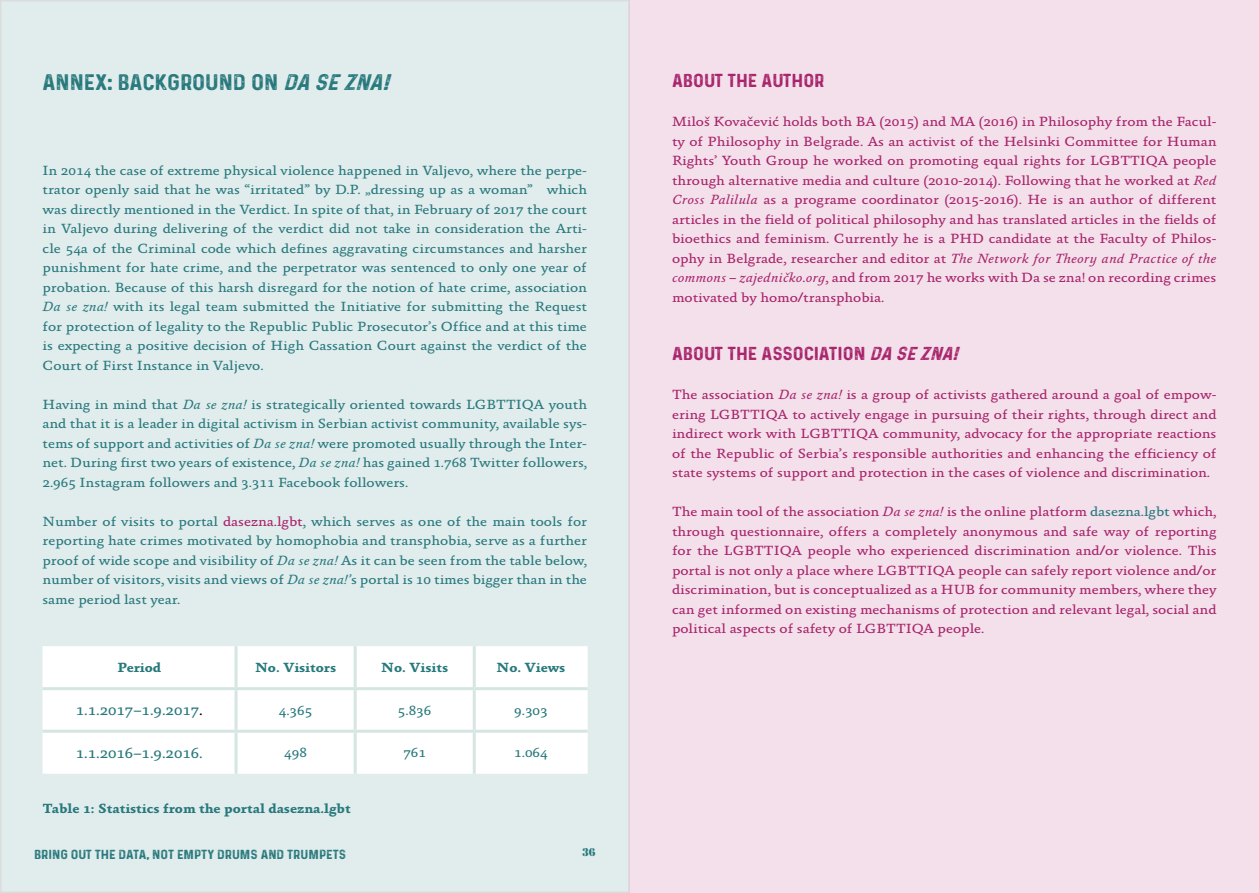
<style>
.page{position:relative;width:1259px;height:893px;background:#fff}
.page>*{position:absolute;margin:0;border:0;box-sizing:border-box;transform-origin:0 0}
.t1{font:18px "Prequel Demo";color:#28797c;scale:1.1 1}
.t2{font:15px "Prequel Demo";color:#a8246c;scale:1.1 1}
.t3{font:15px "Absara Pro";color:#28797c;scale:1.1 1}
.t4{font:13.5px/19.5px "Absara Pro";color:#a8246c;text-align:justify;scale:1.1 1}
.t5{font:13.5px/19.5px "Absara Pro";color:#28797c;text-align:justify;scale:1.1 1}
.t6{font:700 13.5px "Absara Pro";color:#28797c;scale:1.1 1}
.t7{font:10.5px "Prequel Demo";color:#28797c;scale:1.1 1}
.t8{font:10.5px "Stencil Std";color:#28797c}
.s1{font-style:italic}
.s2{color:#a8246c}
.s3{color:#000}
.s4{color:#28797c}
</style>
<div class="page">
<div style="left:629px;top:0;width:630px;height:893px;background:#f3e0ea"></div>
<div style="left:1px;top:1px;width:628px;height:891px;background:#e1eced"></div>
<div style="left:43px;top:646px;width:545px;height:128px;background:#fff"></div>
<hr style="left:234px;top:646px;width:3px;height:41px;background:#d4e5e2">
<hr style="left:354px;top:646px;width:3px;height:41px;background:#d4e5e2">
<hr style="left:473px;top:646px;width:3px;height:41px;background:#d4e5e2">
<hr style="left:43px;top:687px;width:193px;height:3px;background:#d4e5e2">
<hr style="left:236px;top:687px;width:119px;height:3px;background:#d4e5e2">
<hr style="left:234px;top:690px;width:3px;height:40px;background:#d4e5e2">
<hr style="left:355px;top:687px;width:119px;height:3px;background:#d4e5e2">
<hr style="left:354px;top:690px;width:3px;height:40px;background:#d4e5e2">
<hr style="left:474px;top:687px;width:114px;height:3px;background:#d4e5e2">
<hr style="left:473px;top:690px;width:3px;height:40px;background:#d4e5e2">
<hr style="left:43px;top:730px;width:193px;height:3px;background:#d4e5e2">
<hr style="left:236px;top:730px;width:119px;height:3px;background:#d4e5e2">
<hr style="left:234px;top:733px;width:3px;height:41px;background:#d4e5e2">
<hr style="left:355px;top:730px;width:119px;height:3px;background:#d4e5e2">
<hr style="left:354px;top:733px;width:3px;height:41px;background:#d4e5e2">
<hr style="left:474px;top:730px;width:114px;height:3px;background:#d4e5e2">
<hr style="left:473px;top:733px;width:3px;height:41px;background:#d4e5e2">
<h1 class="t1" style="left:43px;top:70px;width:322px">ANNEX: BACKGROUND ON <span class="s1">DA SEZNA!</span></h1>
<p class="t5" style="left:43px;top:161px;width:496px">In 2014 the case of extreme physical violence happened in Valjevo, where the perpe&shy;trator openly said that he was “irritated” by D.P. „dressing up as a woman” which was directly mentioned in the Verdict. In spite of that, in February of 2017 the court in Valjevo during delivering of the verdict did not take in consideration the Arti&shy;cle 54a of the Criminal code which defines aggravating circumstances and harsher punishment for hate crime, and the perpetrator was sentenced to only one year of probation. Because of this harsh disregard for the notion of hate crime, association <span class="s1">Da se zna!</span> with its legal team submitted the Initiative for submitting the Request for protection of legality to the Republic Public Prosecutor’s Office and at this time is expecting a positive decision of High Cassation Court against the verdict of the Court of First Instance in Valjevo.</p>
<p class="t5" style="left:43px;top:395px;width:496px">Having in mind that <span class="s1">Da se zna!</span> is strategically oriented towards LGBTTIQA youth and that it is a leader in digital activism in Serbian activist community, available sys&shy;tems of support and activities of <span class="s1">Da se zna!</span> were promoted usually through the Inter&shy;net. During first two years of existence, <span class="s1">Da se zna!</span> has gained 1.768 Twitter followers, 2.965 Instagram followers and 3.311 Facebook followers.</p>
<p class="t5" style="left:43px;top:512px;width:496px">Number of visits to portal <span class="s2">dasezna.lgbt</span>, which serves as one of the main tools for reporting hate crimes motivated by homophobia and transphobia, serve as a further proof of wide scope and visibility of <span class="s1">Da se zna!</span> As it can be seen from the table below, number of visitors, visits and views of <span class="s1">Da se zna!’</span>s portal is 10 times bigger than in the same period last year.</p>
<p class="t6" style="left:117px;top:660px;width:41px">Period</p>
<p class="t6" style="left:255px;top:660px;width:75px">No. Visitors</p>
<p class="t6" style="left:381px;top:660px;width:62px">No. Visits</p>
<p class="t6" style="left:496px;top:660px;width:64px">No. Views</p>
<p class="t3" style="left:76px;top:702px;width:117px">1.1.2017–1.9.2017<span class="s3">.</span></p>
<p class="t5" style="left:279px;top:701px;width:32px">4.365</p>
<p class="t5" style="left:398px;top:701px;width:32px">5.836</p>
<p class="t5" style="left:514px;top:701px;width:32px">9.303</p>
<p class="t3" style="left:76px;top:745px;width:117px">1.1.2016–1.9.2016.</p>
<p class="t5" style="left:284px;top:744px;width:22px">498</p>
<p class="t5" style="left:403px;top:744px;width:22px">761</p>
<p class="t5" style="left:514px;top:744px;width:32px">1.064</p>
<p class="t6" style="left:43px;top:801px;width:282px">Table 1: Statistics from the portal dasezna.lgbt</p>
<p class="t7" style="left:34px;top:847px;width:285px">BRING OUT THE DATA, NOT EMPTY DRUMS AND TRUMPETS</p>
<p class="t8" style="left:582px;top:845px;width:15px">36</p>
<p class="t2" style="left:672px;top:71px;width:140px">ABOUT THE AUTHOR</p>
<p class="t4" style="left:672px;top:113px;width:496px">Miloš Kovačević holds both BA (2015) and MA (2016) in Philosophy from the Facul&shy;ty of Philosophy in Belgrade. As an activist of the Helsinki Committee for Human Rights’ Youth Group he worked on promoting equal rights for LGBTTIQA people through alternative media and culture (2010-2014). Following that he worked at <span class="s1">Red Cross Palilula</span> as a programe coordinator (2015-2016). He is an author of different articles in the field of political philosophy and has translated articles in the fields of bioethics and feminism. Currently he is a PHD candidate at the Faculty of Philos&shy;ophy in Belgrade, researcher and editor at <span class="s1">The Network for Theory and Practice of the commons – zajedničko.org</span>, and from 2017 he works with Da se zna! on recording crimes motivated by homo/transphobia.</p>
<p class="t2" style="left:672px;top:344px;width:266px">ABOUT THE ASSOCIATION <span class="s1">DA SEZNA!</span></p>
<p class="t4" style="left:672px;top:386px;width:496px">The association <span class="s1">Da se zna!</span> is a group of activists gathered around a goal of empow&shy;ering LGBTTIQA to actively engage in pursuing of their rights, through direct and indirect work with LGBTTIQA community, advocacy for the appropriate reactions of the Republic of Serbia’s responsible authorities and enhancing the efficiency of state systems of support and protection in the cases of violence and discrimination.</p>
<p class="t4" style="left:672px;top:503px;width:496px">The main tool of the association <span class="s1">Da se zna!</span> is the online platform <span class="s4">dasezna.lgbt</span> which, through questionnaire, offers a completely anonymous and safe way of reporting for the LGBTTIQA people who experienced discrimination and/or violence. This portal is not only a place where LGBTTIQA people can safely report violence and/or discrimination, but is conceptualized as a HUB for community members, where they can get informed on existing mechanisms of protection and relevant legal, social and political aspects of safety of LGBTTIQA people.</p>
</div>
